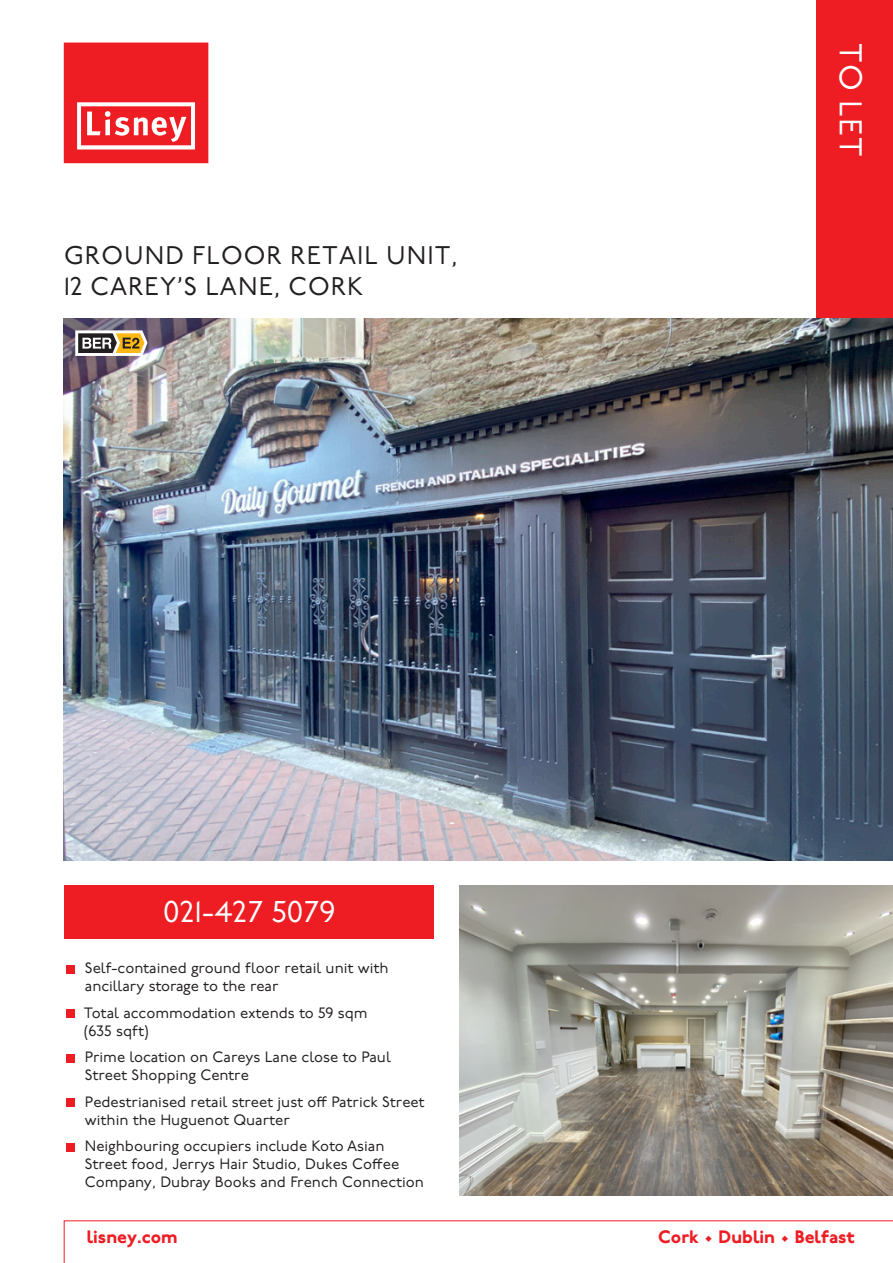
<style>
.page{position:relative;width:893px;height:1263px;background:#fff}
.page>*{position:absolute;margin:0;border:0;box-sizing:border-box;transform-origin:0 0}
.t1{font:31.5px "P22 Underground";color:#fff}
.t2{font:30px "P22 Underground";color:#fff}
.For_Sale___To_Let{font:25.5px "P22 Underground";letter-spacing:.04em;color:#231f20}
.t3{font:800 18px "P22 Underground";color:#ee1d23}
.Bullet_Details{font:15px/18px "P22 Underground";color:#231f20}
</style>
<div class="page">
<svg style="left:64px;top:1220px;width:829px;height:43px"></svg>
<div style="left:816px;top:0;width:77px;height:319px;background:#ee1d23"></div>
<svg style="left:64px;top:43px;width:144px;height:120px;background:#f0393e"></svg>
<img style="left:64px;top:319px;width:829px;height:542px">
<div style="left:67px;top:965px;width:8px;height:8px;background:#ee1d23"></div>
<div style="left:67px;top:1010px;width:8px;height:8px;background:#ee1d23"></div>
<div style="left:67px;top:1054px;width:8px;height:8px;background:#ee1d23"></div>
<div style="left:67px;top:1099px;width:8px;height:8px;background:#ee1d23"></div>
<div style="left:67px;top:1143px;width:8px;height:8px;background:#ee1d23"></div>
<div style="left:64px;top:885px;width:370px;height:53px;background:#ee1d23"></div>
<svg style="left:75px;top:330px;width:73px;height:26px"></svg>
<img style="left:460px;top:885px;width:433px;height:310px">
<p class="For_Sale___To_Let" style="left:64px;top:241px;width:395px">GROUND FLOOR RETAIL UNIT,</p>
<p class="For_Sale___To_Let" style="left:64px;top:272px;width:301px">12 CAREY’S LANE, CORK</p>
<p class="t2" style="left:163px;top:895px;width:174px">021-427 5079</p>
<p class="Bullet_Details" style="left:85px;top:960px;width:305px">Self-contained ground floor retail unit with ancillary storage to the rear</p>
<p class="Bullet_Details" style="left:84px;top:1004px;width:285px">Total accommodation extends to 59 sqm (635 sqft)</p>
<p class="Bullet_Details" style="left:85px;top:1049px;width:308px">Prime location on Careys Lane close to Paul<br>Street Shopping Centre</p>
<p class="Bullet_Details" style="left:85px;top:1093px;width:341px">Pedestrianised retail street just off Patrick Street within the Huguenot Quarter</p>
<p class="Bullet_Details" style="left:85px;top:1138px;width:341px">Neighbouring occupiers include Koto Asian<br>Street food, Jerrys Hair Studio, Dukes Coffee<br>Company, Dubray Books and French Connection</p>
<p class="t1" style="left:868px;top:43px;width:115px;rotate:90deg">TO LET</p>
<p class="t3" style="left:87px;top:1226px;width:92px">lisney.com</p>
<p class="t3" style="left:658px;top:1226px;width:198px">Cork • Dublin • Belfast</p>
</div>
